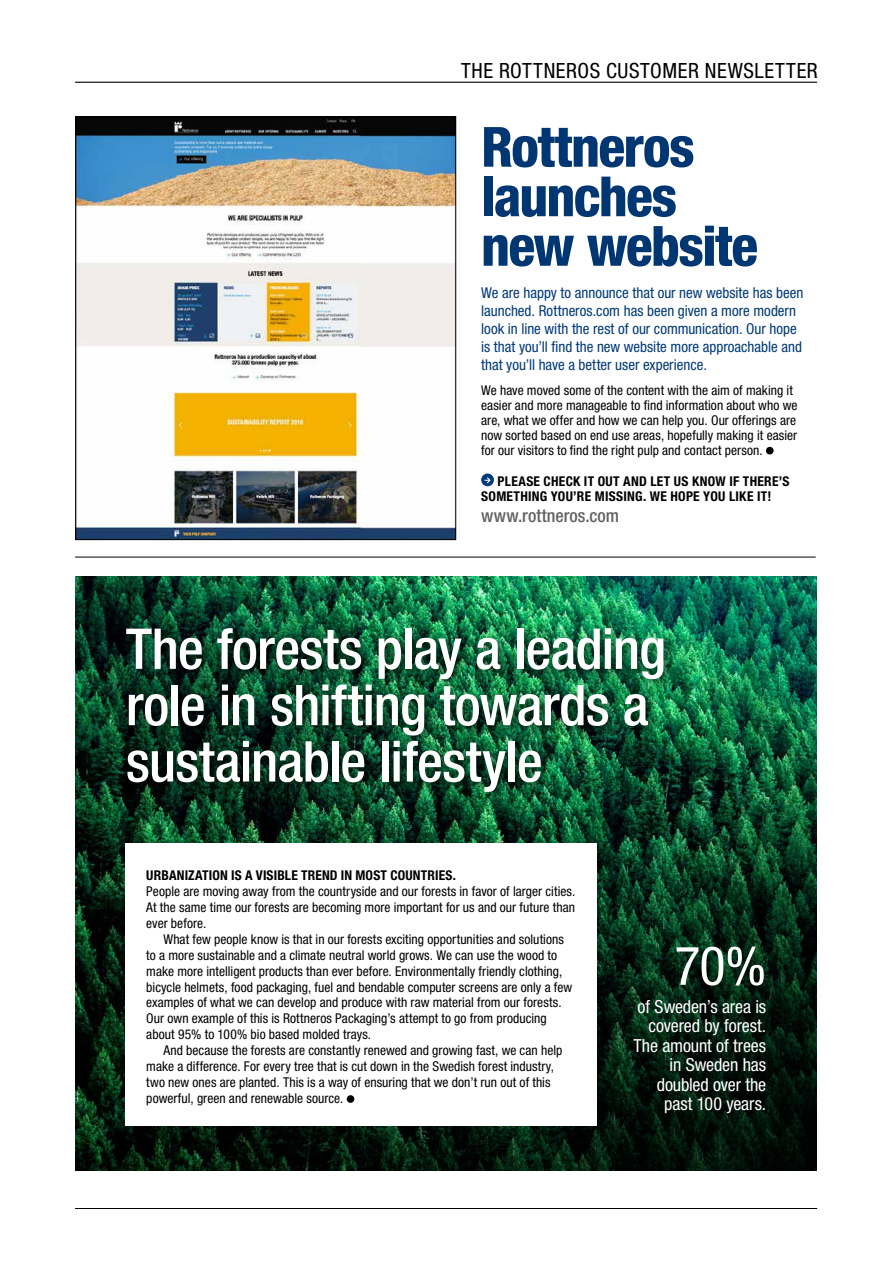
<style>
.page{position:relative;width:893px;height:1263px;background:#fff}
.page>*{position:absolute;margin:0;border:0;box-sizing:border-box;transform-origin:0 0}
.t1{font:500 condensed 56.4px/56.4px "Helvetica Neue LT Std";letter-spacing:-.015em;color:#fff}
.t2{font:800 condensed 55.5px/49.5px "Helvetica Neue LT Std";letter-spacing:-.03em;color:#003671}
.t3{font:condensed 54px "Helvetica Neue LT Std";color:#fff}
.t4{font:condensed 21px "Helvetica Neue LT Std";letter-spacing:.025em;color:#000}
.t5{font:condensed 18px/19.5px "Helvetica Neue LT Std";letter-spacing:-.005em;color:#fff;text-align:right}
.t6{font:500 condensed 18px "Helvetica Neue LT Std";color:#646363}
.t7{font:condensed 15px/18px "Helvetica Neue LT Std";color:#003a78}
.t8{font:condensed 13.5px/15.9px "Helvetica Neue LT Std";letter-spacing:.005em;color:#000}
.t9{font:700 condensed 13.5px/15px "Helvetica Neue LT Std";letter-spacing:.02em;color:#000}
</style>
<div class="page">
<img style="left:75px;top:576px;width:741px;height:594px">
<hr style="left:75px;top:1208px;width:742px;height:1px;background:#000">
<div style="left:120px;top:622px;width:555px;height:181px;background:#000;opacity:.75"></div>
<div style="left:125px;top:843px;width:472px;height:282px;background:#fff"></div>
<div style="left:347px;top:1095px;width:7px;height:8px;background:#000;border-radius:50%"></div>
<hr style="left:75px;top:82px;width:742px;height:1px;background:#000">
<div style="left:766px;top:447px;width:8px;height:7px;background:#000;border-radius:50%"></div>
<svg style="left:481px;top:473px;width:13px;height:13px"></svg>
<svg style="left:485px;top:477px;width:5px;height:6px"></svg>
<img style="left:77px;top:118px;width:377px;height:420px">
<hr style="left:75px;top:557px;width:741px;height:1px;background:#000">
<h3 class="t4" style="left:461px;top:58px;width:358px">THE ROTTNEROS CUSTOMER NEWSLETTER</h3>
<h2 class="t2" style="left:481px;top:121px;width:278px">Rottneros launches new website</h2>
<p class="t7" style="left:481px;top:283px;width:324px">We are happy to announce that our new website has been launched. Rottneros.com has been given a more modern look in line with the rest of our communication. Our hope is that you’ll find the new website more approachable and that you’ll have a better user experience.</p>
<p class="t8" style="left:481px;top:383px;width:318px;line-height:15px">We have moved some of the content with the aim of making it easier and more manageable to find information about who we are, what we offer and how we can help you. Our offerings are now sorted based on end use areas, hopefully making it easier for our visitors to find the right pulp and contact person.</p>
<p class="t9" style="left:481px;top:474px;width:310px;text-indent:16px">PLEASE CHECK IT OUT AND LET US KNOW IF THERE’S<br>SOMETHING YOU’RE MISSING. WE HOPE YOU LIKE IT!</p>
<h3 class="t6" style="left:481px;top:505px;width:139px">www.rottneros.com</h3>
<h1 class="t1" style="left:126px;top:620px;width:541px">The forests play a leading role in shifting towards a sustainable lifestyle</h1>
<p class="t9" style="left:146px;top:868px;width:311px">URBANIZATION IS A VISIBLE TREND IN MOST COUNTRIES.</p>
<p class="t8" style="left:146px;top:883px;width:431px;text-align:justify">People are moving away from the countryside and our forests in favor of larger cities.<br>At the same time our forests are becoming more important for us and our future than ever before.</p>
<p class="t8" style="left:146px;top:931px;width:427px;text-indent:17px">What few people know is that in our forests exciting opportunities and solutions to a more sustainable and a climate neutral world grows. We can use the wood to make more intelligent products than ever before. Environmentally friendly clothing, bicycle helmets, food packaging, fuel and bendable computer screens are only a few examples of what we can develop and produce with raw material from our forests.<br>Our own example of this is Rottneros Packaging’s attempt to go from producing about 95% to 100% bio based molded trays.</p>
<p class="t8" style="left:146px;top:1042px;width:418px;text-indent:17px">And because the forests are constantly renewed and growing fast, we can help make a difference. For every tree that is cut down in the Swedish forest industry, two new ones are planted. This is a way of ensuring that we don’t run out of this powerful, green and renewable source.</p>
<h3 class="t3" style="left:674px;top:934px;width:93px">70%</h3>
<h3 class="t5" style="left:633px;top:996px;width:134px">of Sweden’s area is covered by forest.<br>The amount of trees in Sweden has doubled over the past 100 years.</h3>
</div>
